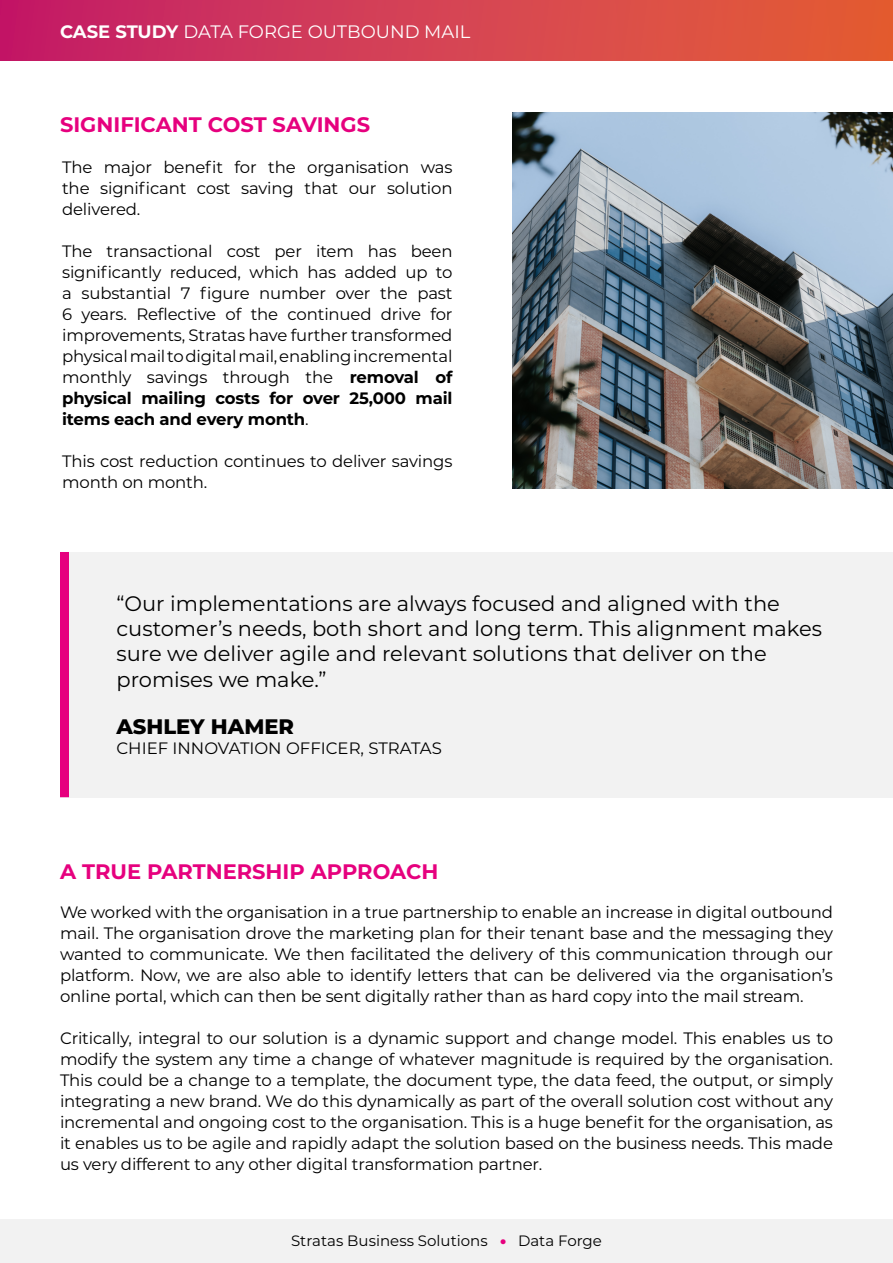
<style>
.page{position:relative;width:893px;height:1263px;background:#fff}
.page>*{position:absolute;margin:0;border:0;box-sizing:border-box;transform-origin:0 0}
.t1{font:21px/25.2px "Montserrat";color:#000}
.t2{font:700 21px "Montserrat";color:#e6007e}
.t3{font:800 21px "Montserrat";color:#000}
.t4{font:18px "Montserrat";color:#fff}
.t5{font:16.5px/21px "Montserrat";letter-spacing:-.01em;color:#000;text-align:justify}
.t6{font:15px "Montserrat";color:#000}
.s1{font-weight:700}
.s2{font-weight:900;color:#e6007e}
</style>
<div class="page">
<div style="left:0;top:0;width:893px;height:60px;background:linear-gradient(to right,#c41f6b,#e56236)"></div>
<div style="left:60px;top:552px;width:833px;height:245px;background:#f2f2f2"></div>
<div style="left:60px;top:552px;width:9px;height:245px;background:#e6007e"></div>
<img style="left:512px;top:113px;width:381px;height:375px">
<div style="left:0;top:1219px;width:893px;height:44px;background:#f2f2f2"></div>
<p class="t4" style="left:60px;top:19px;width:412px"><span class="s1">CASE STUDY</span> DATA FORGE OUTBOUND MAIL</p>
<p class="t2" style="left:60px;top:109px;width:312px">SIGNIFICANT COST SAVINGS</p>
<p class="t5" style="left:62px;top:156px;width:392px">The major benefit for the organisation was the significant cost saving that our solution delivered.</p>
<p class="t5" style="left:62px;top:240px;width:392px">The transactional cost per item has been significantly reduced, which has added up to a substantial 7 figure number over the past 6 years. Reflective of the continued drive for improvements, Stratas have further transformed physical mail to digital mail, enabling incremental monthly savings through the <span class="s1">removal of physical mailing costs for over 25,000 mail items each and every month</span>.</p>
<p class="t5" style="left:62px;top:450px;width:392px">This cost reduction continues to deliver savings month on month.</p>
<p class="t1" style="left:116px;top:590px;width:707px">“Our implementations are always focused and aligned with the customer’s needs, both short and long term. This alignment makes sure we deliver agile and relevant solutions that deliver on the promises we make.”</p>
<p class="t3" style="left:116px;top:711px;width:179px">ASHLEY HAMER</p>
<p class="t5" style="left:116px;top:737px;width:327px">CHIEF INNOVATION OFFICER, STRATAS</p>
<p class="t2" style="left:60px;top:856px;width:380px">A TRUE PARTNERSHIP APPROACH</p>
<p class="t5" style="left:60px;top:901px;width:775px">We worked with the organisation in a true partnership to enable an increase in digital outbound mail. The organisation drove the marketing plan for their tenant base and the messaging they wanted to communicate. We then facilitated the delivery of this communication through our platform. Now, we are also able to identify letters that can be delivered via the organisation’s online portal, which can then be sent digitally rather than as hard copy into the mail stream.</p>
<p class="t5" style="left:60px;top:1027px;width:775px">Critically, integral to our solution is a dynamic support and change model. This enables us to modify the system any time a change of whatever magnitude is required by the organisation.<br>This could be a change to a template, the document type, the data feed, the output, or simply integrating a new brand. We do this dynamically as part of the overall solution cost without any incremental and ongoing cost to the organisation. This is a huge benefit for the organisation, as it enables us to be agile and rapidly adapt the solution based on the business needs. This made us very different to any other digital transformation partner.</p>
<p class="t6" style="left:291px;top:1231px;width:312px">Stratas Business Solutions <span class="s2">•</span> Data Forge</p>
</div>
